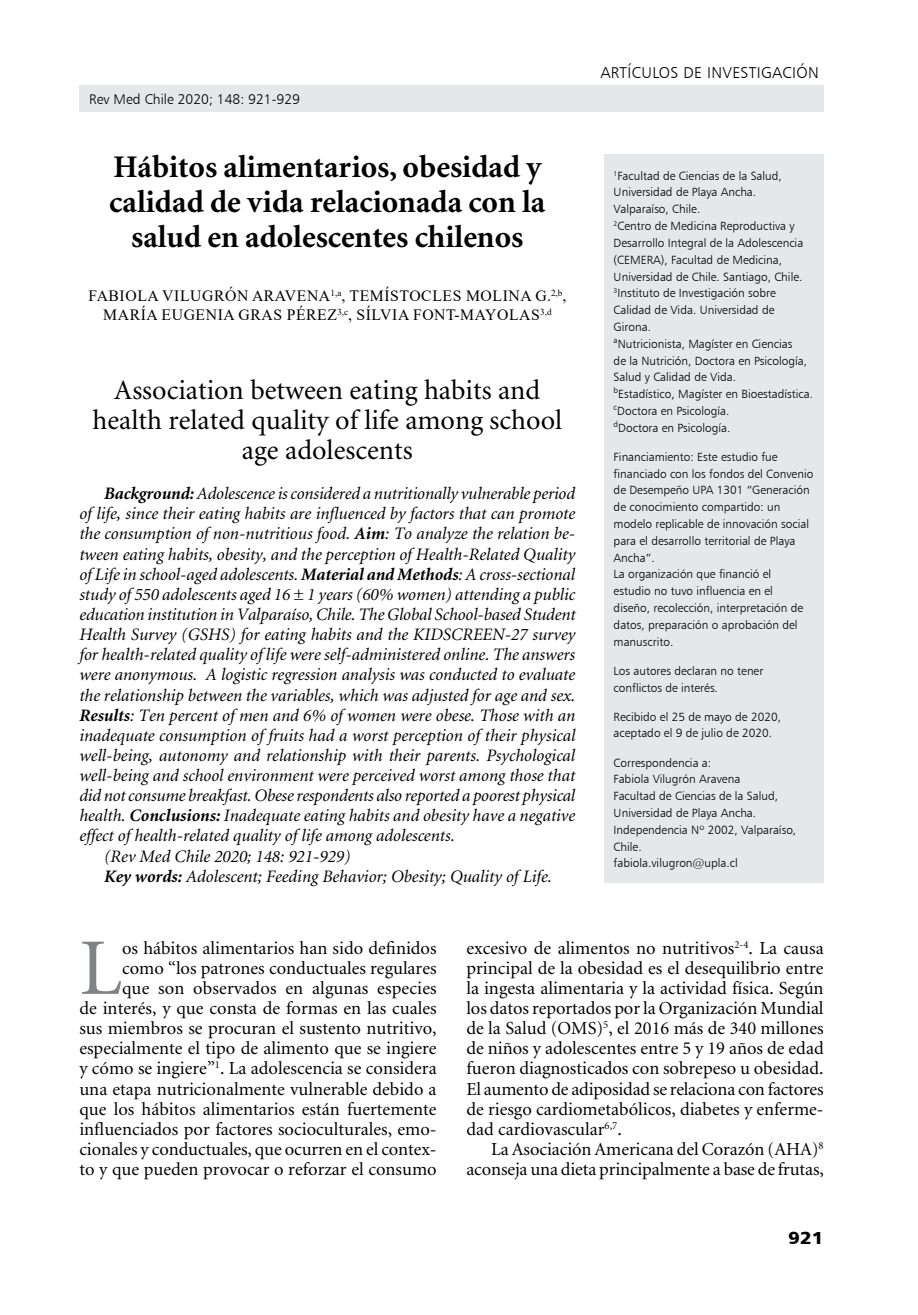
<style>
.page{position:relative;width:918px;height:1315px;background:#fff}
.page>*{position:absolute;margin:0;border:0;box-sizing:border-box;transform-origin:0 0}
.t1{font:80.33px "Minion";color:#808285}
.t2{font:700 31.5px/35px "Minion";color:#000;text-align:center}
.t3{font:28px/29.8px "Minion";color:#000;text-align:center}
.t4{font:18.38px/20.1px "Minion";color:#000;text-align:right}
.t5{font:italic 17.5px "Minion";color:#000}
.t6{font:17.5px "Humanist 777 BT Black B";color:#000;scale:1.1 1}
.t7{font:15.75px/18.9px "Times New Roman";letter-spacing:.035em;color:#000;text-align:center}
.t8{font:15.75px "Humanist 777 BT Light B";letter-spacing:.02em;color:#000}
.t9{font:14px "Humanist 777 BT Light B";color:#000}
.t10{font:11.9px/16.8px "Humanist 777 BT Light B";color:#000}
.s1{font-weight:700}
</style>
<div class="page">
<div style="left:79px;top:85px;width:744px;height:26px;background:#e6e7e8"></div>
<div style="left:604px;top:154px;width:219px;height:728px;background:#e6e7e8"></div>
<p class="t9" style="left:89px;top:90px;width:212px">Rev Med Chile 2020; 148: 921-929</p>
<h2 class="t2" style="left:109px;top:151px;width:438px">Hábitos alimentarios, obesidad y calidad de vida relacionada con la salud en adolescentes chilenos</h2>
<p class="t7" style="left:88px;top:286px;width:479px">FABIOLA VILUGRÓN ARAVENA<sup>1,A</sup>, TEMÍS TOCLES MOLINA G.<sup>2,B</sup>,<br>MARÍA EUGENIA GRAS PÉREZ<sup>3,C</sup>, SÍLVIA FONT-MAYOLAS <sup>3,D</sup></p>
<h3 class="t3" style="left:92px;top:377px;width:471px">Association between eating habits and health related quality of life among school age adolescents</h3>
<p class="t5" style="left:104px;top:485px;width:472px"><span class="s1">Background:</span> Adolescence is considered a nutritionally vulnerable period</p>
<p class="t5" style="left:79px;top:505px;width:497px">of life, since their eating habits are influenced by factors that can promote</p>
<p class="t5" style="left:79px;top:525px;width:497px">the consumption of non-nutritious food. <span class="s1">Aim</span>: To analyze the relation be-</p>
<p class="t5" style="left:79px;top:545px;width:497px">tween eating habits, obesity, and the perception of Health-Related Quality</p>
<p class="t5" style="left:79px;top:565px;width:497px">of Life in school-aged adolescents. <span class="s1">Material and Methods</span>: A cross-sectional</p>
<p class="t5" style="left:79px;top:585px;width:497px">study of 550 adolescents aged 16 ± 1 years (60% women) attending a public</p>
<p class="t5" style="left:79px;top:606px;width:498px">education institution in Valparaíso, Chile. The Global School-based Student</p>
<p class="t5" style="left:79px;top:626px;width:497px">Health Survey (GSHS) for eating habits and the KIDSCREEN-27 survey</p>
<p class="t5" style="left:79px;top:646px;width:497px">for health-related quality of life were self-administered online. The answers</p>
<p class="t5" style="left:79px;top:666px;width:497px">were anonymous. A logistic regression analysis was conducted to evaluate</p>
<p class="t5" style="left:79px;top:686px;width:497px">the relationship between the variables, which was adjusted for age and sex.</p>
<p class="t5" style="left:79px;top:706px;width:497px"><span class="s1">Results</span>: Ten percent of men and 6% of women were obese. Those with an</p>
<p class="t5" style="left:79px;top:726px;width:497px">inadequate consumption of fruits had a worst perception of their physical</p>
<p class="t5" style="left:79px;top:746px;width:497px">well-being, autonomy and relationship with their parents. Psychological</p>
<p class="t5" style="left:79px;top:767px;width:497px">well-being and school environment were perceived worst among those that</p>
<p class="t5" style="left:79px;top:787px;width:497px">did not consume breakfast. Obese respondents also reported a poorest physical</p>
<p class="t5" style="left:79px;top:807px;width:497px">health. <span class="s1">Conclusions:</span> Inadequate eating habits and obesity have a negative</p>
<p class="t5" style="left:79px;top:827px;width:377px">effect of health-related quality of life among adolescents.</p>
<p class="t5" style="left:104px;top:847px;width:248px">(Rev Med Chile 2020; 148: 921-929)</p>
<p class="t5" style="left:104px;top:867px;width:449px"><span class="s1">Key words:</span> Adolescent; Feeding Behavior; Obesity; Quality of Life.</p>
<p class="t8" style="left:600px;top:63px;width:220px">ARTÍCU LOS DE INVESTIGACIÓN</p>
<p class="t10" style="left:613px;top:167px;width:201px"><sup>1</sup>Facultad de Ciencias de la Salud,<br>U niversidad de Playa Ancha.<br>Valparaíso, Chile.<br><sup>2</sup>Centro de Medicina Reproductiva y<br>Desarrollo Integral de la Adolescencia (CEMERA), Facultad de Medicina,<br>U niversidad de Chile. Santiago, Chile.<br><sup>3</sup>Instituto de Investigación sobre<br>Calidad de Vida. U niversidad de<br>Girona.<br><sup>a</sup>Nutricionista, Magíster en Ciencias<br>de la Nutrición, Doctora en Psicología,<br>Salud y Calidad de Vida.<br><sup>b</sup>Estadístico, Magíster en Bioestadística. <sup>c</sup>Doctora en Psicología.<br><sup>d</sup>Doctora en Psicología.</p>
<p class="t10" style="left:613px;top:448px;width:201px">Financiamiento: Este estudio fue financiado con los fondos del Convenio de Desempeño U PA 1301 “Generación de conocimiento compartido: un modelo replicable de innovación social para el desarrollo territorial de Playa<br>Ancha”.<br>La organización que financió el<br>estudio no tuvo influencia en el<br>diseño, recolección, interpretación de datos, preparación o aprobación del manuscrito.</p>
<p class="t10" style="left:613px;top:662px;width:151px">Los autores declaran no tener conflictos de interés.</p>
<p class="t10" style="left:613px;top:708px;width:169px">Recibido el 25 de mayo de 2020, aceptado el 9 de julio de 2020.</p>
<p class="t10" style="left:613px;top:754px;width:184px">Correspondencia a:<br>Fabiola Vilugrón Aravena<br>Facultad de Ciencias de la Salud,<br>U niversidad de Playa Ancha.<br>Independencia Nº 2002, Valparaíso,<br>Chile.<br>fabiola.vilugron@upla.cl</p>
<p class="t4" style="left:79px;top:938px;width:359px">os hábitos alimentarios han sido definidos como “los patrones conductuales regulares<br>que son observados en algunas especies<br>de interés, y que consta de formas en las cuales sus miembros se procuran el sustento nutritivo, especialmente el tipo de alimento que se ingiere y cómo se ingiere”<sup>1</sup>. La adolescencia se considera una etapa nutricionalmente vulnerable debido a que los hábitos alimentarios están fuertemente influenciados por factores socioculturales, emo&shy;cionales y conductuales, que ocurren en el contex&shy;to y que pueden provocar o reforzar el consumo</p>
<p class="t4" style="left:466px;top:938px;width:359px;text-align:justify">excesivo de alimentos no nutritivos<sup>2-4</sup>. La causa principal de la obesidad es el desequilibrio entre la ingesta alimentaria y la actividad física. Según los datos reportados por la Organización Mundial de la Salud (OMS)<sup>5</sup>, el 2016 más de 340 millones de niños y adolescentes entre 5 y 19 años de edad fueron diagnosticados con sobrepeso u obesidad.<br>El aumento de adiposidad se relaciona con factores de riesgo cardiometabólicos, diabetes y enferme&shy;dad cardiovascular<sup>6,7</sup>.</p>
<h1 class="t1" style="left:79px;top:928px;width:44px">L</h1>
<p class="t4" style="left:466px;top:1139px;width:359px">La Asociación Americana del Corazón (AHA)<sup>8 </sup>aconseja una dieta principalmente a base de frutas,</p>
<p class="t6" style="left:788px;top:1226px;width:34px">921</p>
</div>
